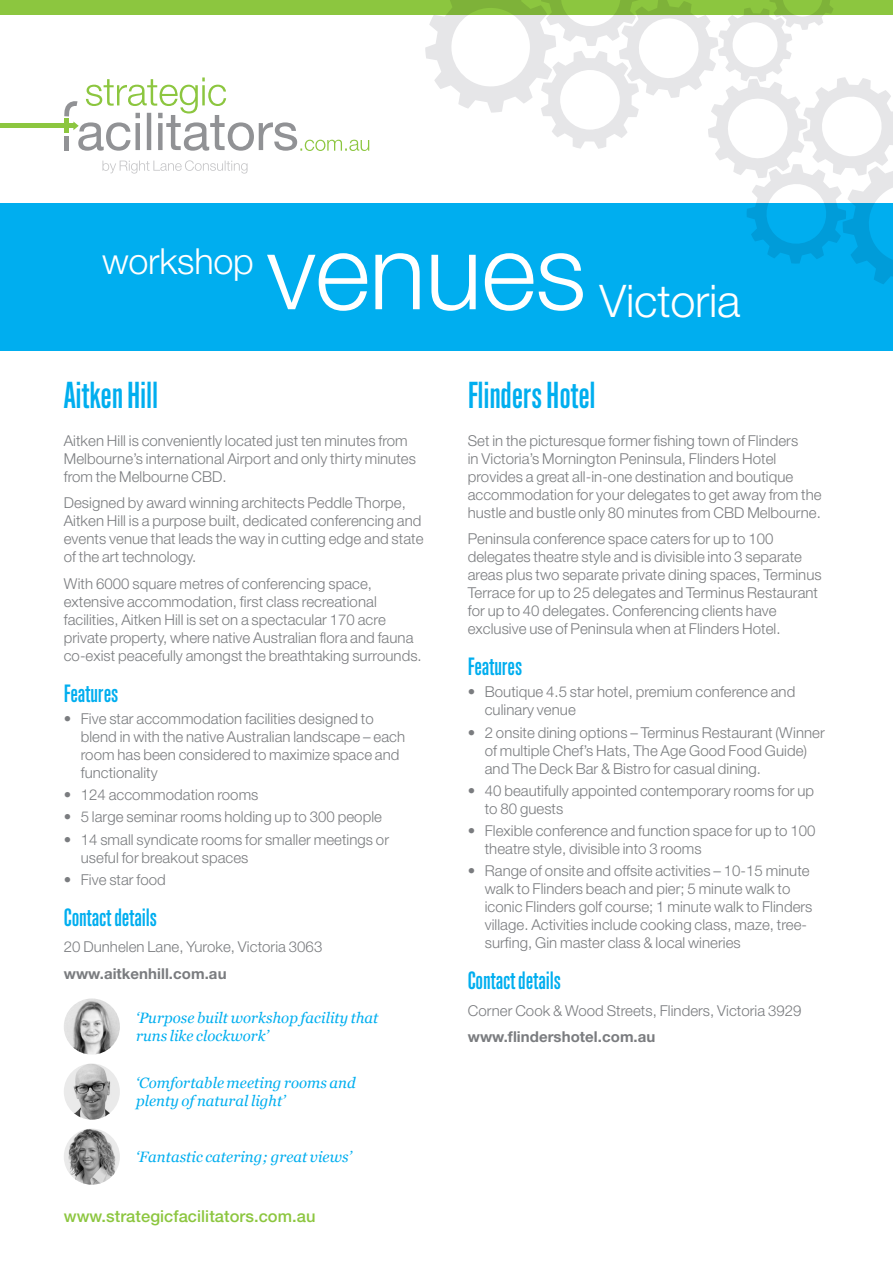
<style>
.page{position:relative;width:893px;height:1263px;background:#fff}
.page>*{position:absolute;margin:0;border:0;box-sizing:border-box;transform-origin:0 0}
.Heading_1{font:300 105.45px "Helvetica Neue LT Std";letter-spacing:-.005em;color:#fff}
.Heading_1-2{font:300 45px "Helvetica Neue LT Std";letter-spacing:-.005em;color:#fff}
.Heading_2_BLUE{font:36px "Cg Alpin Gth No 1";letter-spacing:-.005em;color:#00aeef}
.Heading_1-3{font:300 36px "Helvetica Neue LT Std";letter-spacing:-.005em;color:#fff}
.Heading_4_BLUE{font:24px "Cg Alpin Gth No 1";letter-spacing:-.005em;color:#00aeef}
.t1{font:500 16.5px "Helvetica Neue LT Std";letter-spacing:.005em;color:#8cc63f}
.Body_text{font:300 15px/18px "Helvetica Neue LT Std";letter-spacing:.005em;color:#7a7c7f}
.Quote_text{font:italic 15px/18px "Georgia";letter-spacing:.005em;color:#00aeef}
.Body_text-2{font:700 15px "Helvetica Neue LT Std";letter-spacing:.005em;color:#7a7c7f}
</style>
<div class="page">
<svg style="left:425px;top:15px;width:468px;height:188px"></svg>
<div style="left:0;top:123px;width:75px;height:5px;background:#8cc63f"></div>
<svg style="left:64px;top:77px;width:305px;height:74px"></svg>
<svg style="left:102px;top:160px;width:146px;height:14px"></svg>
<div style="left:0;top:203px;width:893px;height:148px;background:#00aeef"></div>
<svg style="left:0;top:0;width:893px;height:15px;background:#89c23d"></svg>
<img style="left:64px;top:1128px;width:56px;height:57px;border-radius:28px">
<img style="left:64px;top:1063px;width:56px;height:57px;border-radius:28px">
<img style="left:64px;top:998px;width:56px;height:56px;border-radius:28px">
<p class="Heading_1-3" style="left:102px;top:240px;width:153px">workshop</p>
<p class="Heading_1" style="left:267px;top:207px;width:321px">venues</p>
<p class="Heading_1-2" style="left:600px;top:273px;width:142px">Victoria</p>
<p class="Heading_2_BLUE" style="left:64px;top:374px;width:96px">Aitken Hill</p>
<p class="Heading_2_BLUE" style="left:468px;top:374px;width:129px">Flinders Hotel</p>
<p class="Body_text" style="left:64px;top:431px;width:354px">Aitken Hill is conveniently located just ten minutes from<br>Melbourne’s international Airport and only thirty minutes from the Melbourne CBD.</p>
<p class="Body_text" style="left:64px;top:493px;width:361px">Designed by award winning architects Peddle Thorpe, Aitken Hill is a purpose built, dedicated conferencing and events venue that leads the way in cutting edge and state of the art technology.</p>
<p class="Body_text" style="left:64px;top:574px;width:359px">With 6000 square metres of conferencing space, extensive accommodation, first class recreational facilities, Aitken Hill is set on a spectacular 170 acre private property, where native Australian flora and fauna co-exist peacefully amongst the breathtaking surrounds.</p>
<p class="Heading_4_BLUE" style="left:64px;top:679px;width:56px">Features</p>
<p class="Body_text" style="left:81px;top:709px;width:326px;text-indent:-17px">• Five star accommodation facilities designed to blend in with the native Australian landscape – each room has been considered to maximize space and functionality</p>
<p class="Body_text" style="left:64px;top:785px;width:196px">• 124 accommodation rooms</p>
<p class="Body_text" style="left:64px;top:808px;width:320px">• 5 large seminar rooms holding up to 300 people</p>
<p class="Body_text" style="left:81px;top:830px;width:310px;text-indent:-17px">• 14 small syndicate rooms for smaller meetings or useful for breakout spaces</p>
<p class="Body_text" style="left:64px;top:870px;width:104px">• Five star food</p>
<p class="Heading_4_BLUE" style="left:64px;top:903px;width:95px">Contact details</p>
<p class="Body_text" style="left:64px;top:938px;width:260px">20 Dunhelen Lane, Yuroke, Victoria 3063</p>
<p class="Body_text-2" style="left:64px;top:964px;width:164px">www.aitkenhill.com.au</p>
<p class="Body_text" style="left:468px;top:431px;width:355px">Set in the picturesque former fishing town of Flinders<br>in Victoria’s Mornington Peninsula, Flinders Hotel provides a great all-in-one destination and boutique accommodation for your delegates to get away from the hustle and bustle only 80 minutes from CBD Melbourne.</p>
<p class="Body_text" style="left:468px;top:529px;width:355px">Peninsula conference space caters for up to 100 delegates theatre style and is divisible into 3 separate areas plus two separate private dining spaces, Terminus Terrace for up to 25 delegates and Terminus Restaurant for up to 40 delegates. Conferencing clients have exclusive use of Peninsula when at Flinders Hotel.</p>
<p class="Heading_4_BLUE" style="left:468px;top:652px;width:56px">Features</p>
<p class="Body_text" style="left:485px;top:683px;width:312px;text-indent:-17px">• Boutique 4.5 star hotel, premium conference and culinary venue</p>
<p class="Body_text" style="left:485px;top:723px;width:342px;text-indent:-17px">• 2 onsite dining options – Terminus Restaurant (Winner of multiple Chef’s Hats, The Age Good Food Guide) and The Deck Bar &amp; Bistro for casual dining.</p>
<p class="Body_text" style="left:485px;top:781px;width:331px;text-indent:-17px">• 40 beautifully appointed contemporary rooms for up to 80 guests</p>
<p class="Body_text" style="left:485px;top:821px;width:332px;text-indent:-17px">• Flexible conference and function space for up to 100 theatre style, divisible into 3 rooms</p>
<p class="Body_text" style="left:485px;top:862px;width:329px;text-indent:-17px">• Range of onsite and offsite activities – 10-15 minute walk to Flinders beach and pier; 5 minute walk to iconic Flinders golf course; 1 minute walk to Flinders village. Activities include cooking class, maze, tree&shy;surfing, Gin master class &amp; local wineries</p>
<p class="Heading_4_BLUE" style="left:468px;top:966px;width:95px">Contact details</p>
<p class="Body_text" style="left:468px;top:1001px;width:335px">Corner Cook &amp; Wood Streets, Flinders, Victoria 3929</p>
<p class="Body_text-2" style="left:468px;top:1028px;width:189px">www.flindershotel.com.au</p>
<p class="Quote_text" style="left:136px;top:1008px;width:244px">‘Purpose built workshop facility that runs like clockwork’</p>
<p class="Quote_text" style="left:136px;top:1073px;width:221px">‘Comfortable meeting rooms and plenty of natural light’</p>
<p class="Quote_text" style="left:136px;top:1147px;width:217px">‘Fantastic catering; great views’</p>
<p class="t1" style="left:64px;top:1206px;width:253px">www.strategicfacilitators.com.au</p>
</div>
